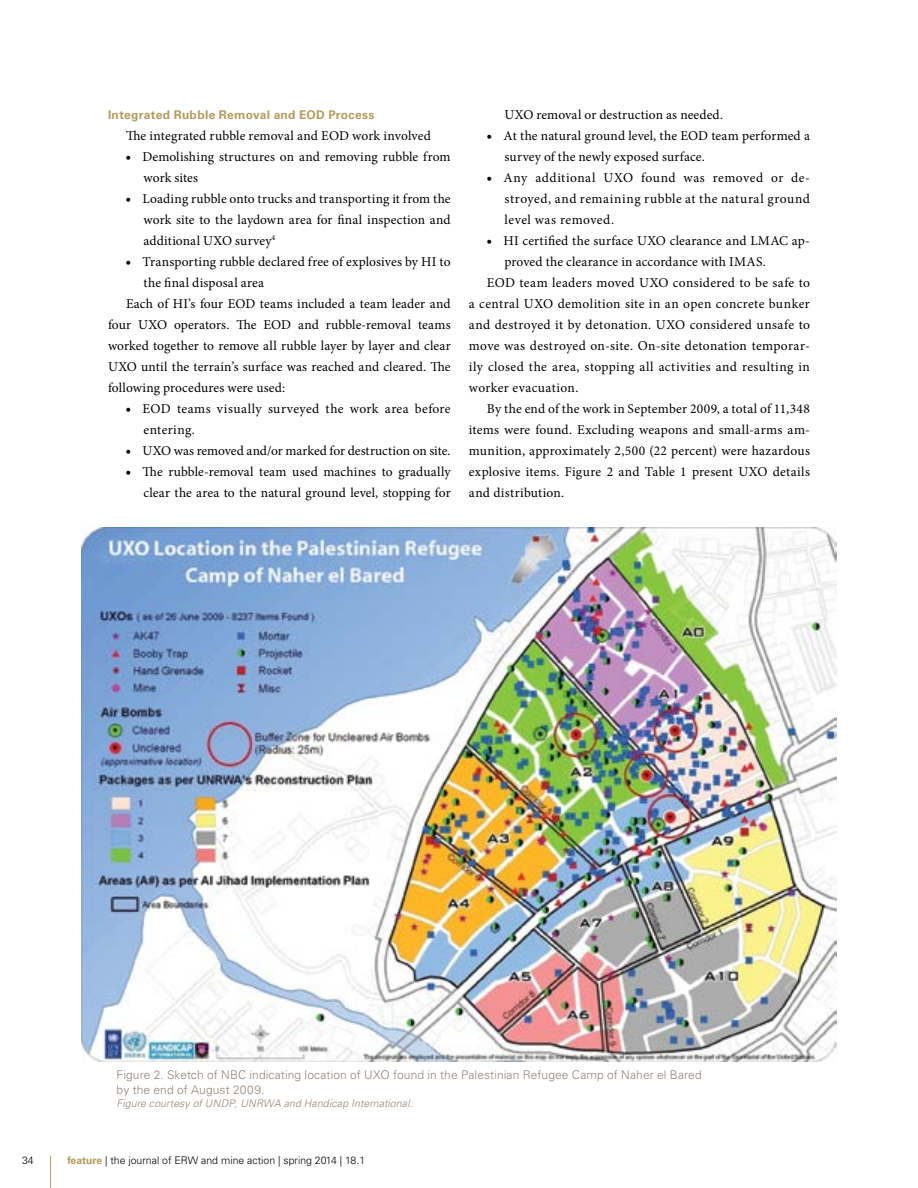
<style>
.page{position:relative;width:918px;height:1188px;background:#fff}
.page>*{position:absolute;margin:0;border:0;box-sizing:border-box;transform-origin:0 0}
.BODY_new{font:13.5px/21px "Minion Pro";letter-spacing:.015em;color:#000}
.bullets{font:13.5px/21px "Minion Pro";letter-spacing:.01em;color:#000;text-align:justify}
.BODY_new-2{font:13.5px "Minion Pro";letter-spacing:-.005em;color:#000}
.bullets-2{font:300 12px "Univers";letter-spacing:.01em;color:#958577}
.BODY_new-3{font:700 12px "Univers";letter-spacing:.025em;color:#b49c5d}
.t1{font:300 10.5px "Univers";color:#000}
.bullets-3{font:italic 300 10.5px "Univers";letter-spacing:.015em;color:#958577}
.s1{font-size:15px}
.s2{font-weight:700;color:#b49c5d}
</style>
<div class="page">
<hr style="left:50px;top:1156px;width:1px;height:32px;background:#b49c5d">
<img style="left:81px;top:527px;width:756px;height:534px">
<p class="BODY_new-3" style="left:108px;top:107px;width:268px">Integrated Rubble Removal and EOD Process</p>
<p class="BODY_new" style="left:126px;top:125px;width:307px">The integrated rubble removal and EOD work involved</p>
<p class="BODY_new" style="left:144px;top:146px;width:308px;text-indent:-18px"><span class="s1">•</span> Demolishing structures on and removing rubble from work sites</p>
<p class="BODY_new" style="left:144px;top:188px;width:309px;text-align:justify;text-indent:-18px"><span class="s1">•</span> Loading rubble onto trucks and transporting it from the work site to the laydown area for final inspection and additional UXO survey<sup>4</sup></p>
<p class="BODY_new" style="left:144px;top:251px;width:309px;text-indent:-18px"><span class="s1">•</span> Transporting rubble declared free of explosives by HI to the final disposal area</p>
<p class="bullets" style="left:108px;top:293px;width:344px;text-indent:18px">Each of HI’s four EOD teams included a team leader and four UXO operators. The EOD and rubble-removal teams worked together to remove all rubble layer by layer and clear UXO until the terrain’s surface was reached and cleared. The following procedures were used:</p>
<p class="BODY_new" style="left:144px;top:398px;width:309px;text-indent:-18px"><span class="s1">•</span> EOD teams visually surveyed the work area before entering.</p>
<p class="BODY_new-2" style="left:126px;top:441px;width:327px"><span class="s1">•</span> UXO was removed and/or marked for destruction on site.</p>
<p class="BODY_new" style="left:126px;top:461px;width:327px;text-align:right"><span class="s1">•</span> The rubble-removal team used machines to gradually clear the area to the natural ground level, stopping for</p>
<p class="BODY_new" style="left:505px;top:104px;width:220px">UXO removal or destruction as needed.</p>
<p class="BODY_new" style="left:505px;top:125px;width:307px;text-indent:-18px"><span class="s1">•</span> At the natural ground level, the EOD team performed a survey of the newly exposed surface.</p>
<p class="BODY_new" style="left:505px;top:167px;width:307px;text-align:justify;text-indent:-18px"><span class="s1">•</span> Any additional UXO found was removed or de&shy;stroyed, and remaining rubble at the natural ground level was removed.</p>
<p class="BODY_new" style="left:505px;top:230px;width:307px;text-indent:-18px"><span class="s1">•</span> HI certified the surface UXO clearance and LMAC ap&shy;proved the clearance in accordance with IMAS.</p>
<p class="BODY_new" style="left:469px;top:272px;width:343px;text-align:justify;text-indent:18px">EOD team leaders moved UXO considered to be safe to a central UXO demolition site in an open concrete bunker and destroyed it by detonation. UXO considered unsafe to move was destroyed on-site. On-site detonation temporar&shy;ily closed the area, stopping all activities and resulting in worker evacuation.</p>
<p class="BODY_new" style="left:469px;top:398px;width:343px;text-align:justify;text-indent:18px">By the end of the work in September 2009, a total of 11,348 items were found. Excluding weapons and small-arms am&shy;munition, approximately 2,500 (22 percent) were hazardous explosive items. Figure 2 and Table 1 present UXO details and distribution.</p>
<p class="bullets-2" style="left:117px;top:1067px;width:587px">Figure 2. Sketch of NBC indicating location of UXO found in the Palestinian Refugee Camp of Naher el Bared</p>
<p class="bullets-2" style="left:117px;top:1082px;width:149px">by the end of August 2009.</p>
<p class="bullets-3" style="left:117px;top:1097px;width:297px">Figure courtesy of UNDP, UNRWA and Handicap International.</p>
<p class="t1" style="left:22px;top:1154px;width:13px">34</p>
<p class="t1" style="left:68px;top:1154px;width:299px"><span class="s2">feature</span> | the journal of ERW and mine action | spring 2014 | 18.1</p>
</div>
